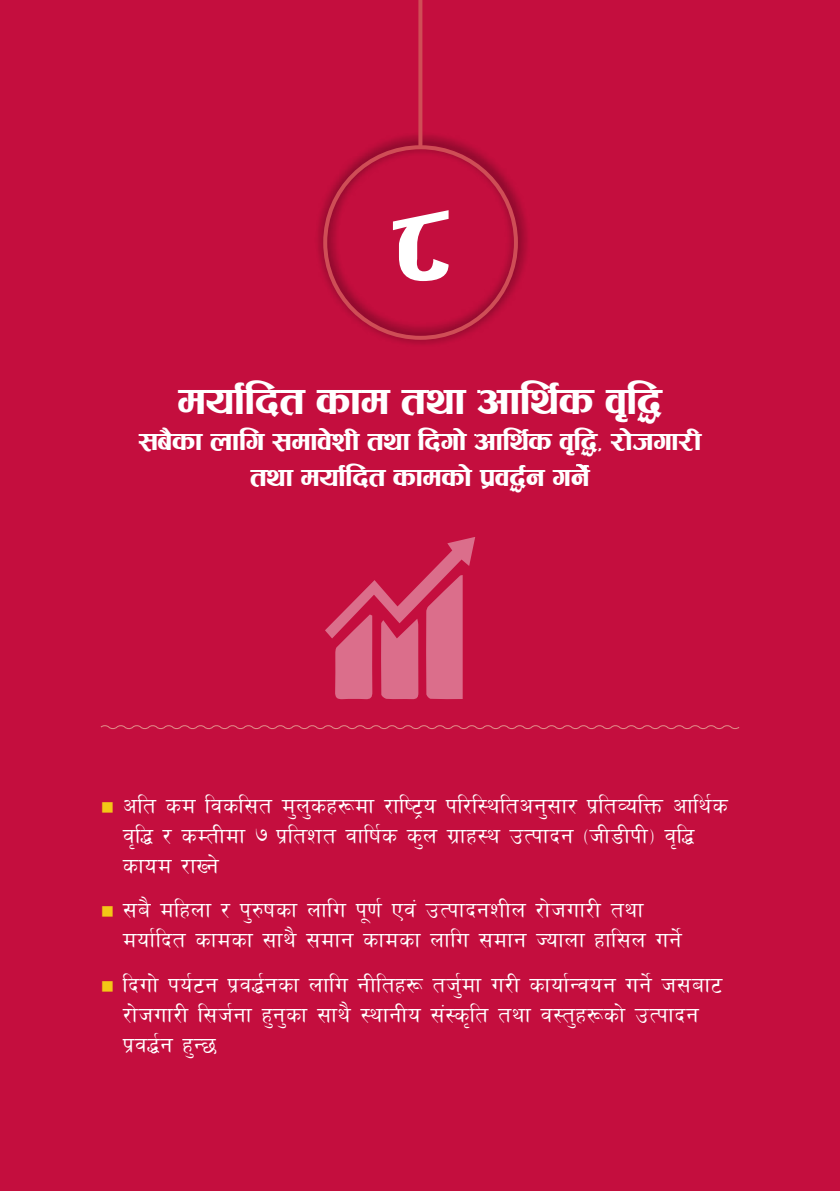
<style>
.page{position:relative;width:840px;height:1191px;background:#fff}
.page>*{position:absolute;margin:0;border:0;box-sizing:border-box;transform-origin:0 0}
.t1{font:140px "Ganess";color:#fff}
.t2{font:48px "Ganess";color:#fff}
.t3{font:32px/36px "Ganess";color:#fff;text-align:center}
.t4{font:28px/30px "Preeti";color:#fff}
.s1{color:#f3c716}
</style>
<div class="page">
<div style="left:0;top:0;width:839px;height:1191px;background:#c40e3e"></div>
<svg style="left:325px;top:537px;width:150px;height:162px"></svg>
<svg style="left:100px;top:725px;width:640px;height:4px"></svg>
<div style="left:314px;top:131px;width:216px;height:216px;background:#000;opacity:.75"></div>
<div style="left:323px;top:145px;width:194px;height:195px;border:4px solid #cf4d56;border-radius:50%"></div>
<svg style="left:418px;top:0;width:4px;height:148px"></svg>
<h1 class="t1" style="left:393px;top:182px;width:66px">*</h1>
<h2 class="t2" style="left:178px;top:379px;width:485px">dof{lbt sfd tyf cfly{s j[l4</h2>
<p class="t3" style="left:139px;top:425px;width:563px">;a}sf nflu ;dfj]zL tyf lbuf]cfly{s j[l4, /f]huf/L tyf dof{lbt sfdsf]k|j4{g ug]{</p>
<p class="t4" style="left:123px;top:791px;width:606px;text-indent:-22px"><span class="s1">■</span> clt sd ljsl;t d'n'sx¿df /fli6«o kl/l:yltcg';f/ k|ltJolQm cfly{s j[l4 / sDtLdf &amp; k|ltzt jflif{s s'n u|fx:y pTkfbg -hL8LkL_ j[l4 sfod /fVg]</p>
<p class="t4" style="left:123px;top:895px;width:571px;text-indent:-22px"><span class="s1">■</span> ;a}dlxnf / k'?ifsf nflu k"0f{ Pj+ pTkfbgzLn /f]huf/L tyf dof{lbt sfdsf ;fy};dfg sfdsf nflu ;dfg Hofnf xfl;n ug]{</p>
<p class="t4" style="left:123px;top:969px;width:601px;text-indent:-22px"><span class="s1">■</span> lbuf]ko{6g k|j4{gsf nflu gLltx¿ th'{df u/L sfof{Gjog ug]{ h;af6 /f]huf/L l;h{gf x'g'sf ;fy}:yfgLo ;+:s[lt tyf j:t'x¿sf]pTkfbg k|j4{g x'G5</p>
</div>
